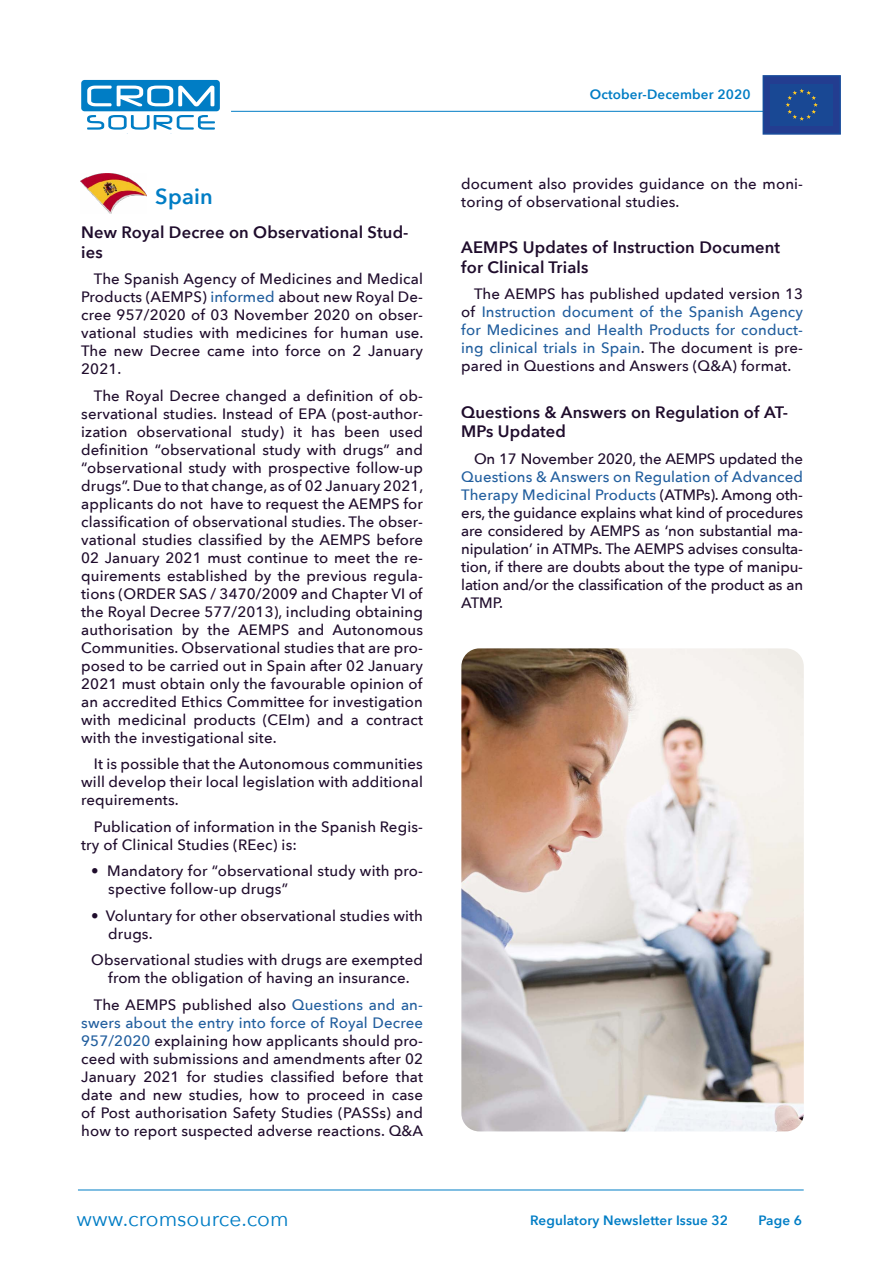
<style>
.page{position:relative;width:893px;height:1263px;background:#fff}
.page>*{position:absolute;margin:0;border:0;box-sizing:border-box;transform-origin:0 0}
.t1{font:600 21.75px "Avenir Next";letter-spacing:.01em;color:#007dc5}
.t2{font:21px "Avenir Next";color:#007dc5}
.t3{font:600 16.5px/19.8px "Avenir Next";letter-spacing:.01em;color:#1f0c2c}
.t4{font:500 15px/18px "Avenir Next";letter-spacing:.01em;color:#1f0c2c}
.t5{font:500 15px "Avenir Next";letter-spacing:-.01em;color:#1f0c2c}
.t6{font:500 15px "Avenir Next";letter-spacing:.01em;color:#215e9e}
.t7{font:600 13.5px "Avenir Next";letter-spacing:.01em;color:#007dc5}
.s1{color:#215e9e}
.s2{color:#1f0c2c}
</style>
<div class="page">
<hr style="left:231px;top:111px;width:573px;height:1px;background:#007dc5">
<div style="left:81px;top:80px;width:139px;height:31px;background:#007dc5;border-radius:3px"></div>
<svg style="left:87px;top:86px;width:127px;height:20px"></svg>
<svg style="left:87px;top:115px;width:128px;height:19px"></svg>
<div style="left:763px;top:75px;width:78px;height:60px;background:#233d90;border:2px solid #174b9b"></div>
<hr style="left:78px;top:1189px;width:726px;height:1px;background:#007dc5">
<div style="left:770px;top:84px;width:63px;height:42px;background:#194894"></div>
<svg style="left:786px;top:89px;width:32px;height:32px"></svg>
<img style="left:80px;top:174px;width:66px;height:39px">
<img style="left:461px;top:648px;width:343px;height:483px">
<h1 class="t1" style="left:155px;top:178px;width:59px">Spain</h1>
<p class="t3" style="left:81px;top:222px;width:329px">New Royal Decree on Observational Stud-</p>
<p class="t4" style="left:94px;top:270px;width:330px">The Spanish Agency of Medicines and Medical</p>
<p class="t4" style="left:81px;top:324px;width:344px">vational studies with medicines for human use.</p>
<p class="t3" style="left:81px;top:242px;width:23px">ies</p>
<p class="t4" style="left:81px;top:288px;width:343px">Products (AEMPS) <span class="s1">informed</span> about new Royal De-</p>
<p class="t4" style="left:81px;top:342px;width:343px">The new Decree came into force on 2 January<br>2021.</p>
<p class="t4" style="left:81px;top:306px;width:343px">cree 957/2020 of 03 November 2020 on obser-</p>
<p class="t4" style="left:94px;top:386px;width:331px">The Royal Decree changed a definition of ob-</p>
<p class="t4" style="left:81px;top:440px;width:344px;text-align:right">definition “observational study with drugs” and “observational study with prospective follow-up drugs .” Due to that change,as of 02 January 2021, have to request the AEMPS for</p>
<p class="t4" style="left:81px;top:404px;width:343px">servational studies. Instead of EPA (post-author-</p>
<p class="t4" style="left:137px;top:422px;width:97px">observational</p>
<p class="t4" style="left:241px;top:422px;width:44px">study)</p>
<p class="t4" style="left:311px;top:422px;width:25px">has</p>
<p class="t4" style="left:344px;top:422px;width:37px">been</p>
<p class="t4" style="left:389px;top:422px;width:35px">used</p>
<p class="t4" style="left:81px;top:422px;width:48px">ization</p>
<p class="t4" style="left:293px;top:422px;width:10px">it</p>
<p class="t4" style="left:81px;top:494px;width:123px">applicants do not</p>
<p class="t4" style="left:81px;top:530px;width:343px">vational studies classified by the AEMPS before</p>
<p class="t4" style="left:81px;top:512px;width:343px">classification of observational studies. The obser-</p>
<p class="t4" style="left:81px;top:548px;width:343px">02 January 2021 must continue to meet the re-</p>
<p class="t4" style="left:81px;top:602px;width:343px;text-align:right">the Royal Decree 577/2013 ,) including obtaining<br>Autonomous</p>
<p class="t4" style="left:81px;top:566px;width:343px">quirements established by the previous regula-</p>
<p class="t4" style="left:81px;top:584px;width:343px">tions (ORDER SAS / 3470/2009 and Chapter VI of</p>
<p class="t4" style="left:81px;top:620px;width:94px">authorisation</p>
<p class="t4" style="left:81px;top:656px;width:343px">posed to be carried out in Spain after 02 January</p>
<p class="t4" style="left:182px;top:620px;width:19px">by</p>
<p class="t4" style="left:207px;top:620px;width:24px">the</p>
<p class="t4" style="left:298px;top:620px;width:28px">and</p>
<p class="t4" style="left:238px;top:620px;width:53px">AEMPS</p>
<p class="t4" style="left:81px;top:638px;width:343px">Communities. Observational studies that are pro-</p>
<p class="t4" style="left:81px;top:674px;width:343px;text-align:right">2021 must obtain only the favourable opinion of an accredited Ethics Committee for investigation contract</p>
<p class="t4" style="left:81px;top:710px;width:197px">with<br>with the investigational site.</p>
<p class="t4" style="left:81px;top:755px;width:343px;text-align:justify;text-indent:13px">It is possible that the Autonomous communities will develop their local legislation with additional requirements.</p>
<p class="t4" style="left:81px;top:835px;width:217px">try of Clinical Studies (REec) is:</p>
<p class="t4" style="left:118px;top:710px;width:70px">medicinal</p>
<p class="t4" style="left:194px;top:710px;width:64px">products</p>
<p class="t4" style="left:317px;top:710px;width:28px">and</p>
<p class="t4" style="left:263px;top:710px;width:49px">(CEIm)</p>
<p class="t4" style="left:351px;top:710px;width:10px">a</p>
<p class="t4" style="left:94px;top:817px;width:330px">Publication of information in the Spanish Regis-</p>
<p class="t4" style="left:91px;top:862px;width:9px">•</p>
<p class="t4" style="left:107px;top:862px;width:317px">Mandatory for “observational study with pro-</p>
<p class="t4" style="left:108px;top:880px;width:181px">spective follow-up drugs“</p>
<p class="t4" style="left:106px;top:906px;width:319px">Voluntary for other observational studies with</p>
<p class="t4" style="left:91px;top:906px;width:9px">•</p>
<p class="t4" style="left:91px;top:920px;width:333px;line-height:26.5px;text-indent:17px">drugs.<br>Observational studies with drugs are exempted</p>
<p class="t4" style="left:108px;top:969px;width:303px">from the obligation of having an insurance.</p>
<p class="t6" style="left:81px;top:1010px;width:343px">swers about the entry into force of Royal Decree</p>
<p class="t4" style="left:94px;top:995px;width:330px">The AEMPS published also <span class="s1">Questions and an-</span></p>
<p class="t4" style="left:81px;top:1049px;width:343px">ceed with submissions and amendments after 02</p>
<p class="t4" style="left:81px;top:1031px;width:343px"><span class="s1">957/2020</span> explaining how applicants should pro-</p>
<p class="t4" style="left:396px;top:1067px;width:29px">that</p>
<p class="t4" style="left:187px;top:1067px;width:21px">for</p>
<p class="t4" style="left:271px;top:1067px;width:66px">classified</p>
<p class="t4" style="left:342px;top:1067px;width:48px">before</p>
<p class="t4" style="left:213px;top:1067px;width:51px">studies</p>
<p class="t4" style="left:143px;top:1067px;width:38px">2021</p>
<p class="t4" style="left:81px;top:1067px;width:56px">January</p>
<p class="t4" style="left:81px;top:1085px;width:344px">date<br>of Post authorisation Safety Studies (PASSs) and how to report suspected adverse reactions Q. &amp;A</p>
<p class="t4" style="left:119px;top:1085px;width:28px">and</p>
<p class="t4" style="left:189px;top:1085px;width:92px">studies, how</p>
<p class="t4" style="left:307px;top:1085px;width:60px">proceed</p>
<p class="t4" style="left:372px;top:1085px;width:14px">in</p>
<p class="t4" style="left:286px;top:1085px;width:16px">to</p>
<p class="t4" style="left:153px;top:1085px;width:31px">new</p>
<p class="t4" style="left:392px;top:1085px;width:33px">case</p>
<h2 class="t2" style="left:77px;top:1201px;width:214px">www.cromsource.com</h2>
<p class="t7" style="left:590px;top:83px;width:162px">October-December 2020</p>
<p class="t4" style="left:461px;top:174px;width:343px">document also provides guidance on the moni-</p>
<p class="t4" style="left:461px;top:192px;width:220px">toring of observational studies.</p>
<p class="t3" style="left:461px;top:237px;width:320px">AEMPS Updates of Instruction Document for Clinical Trials</p>
<p class="t4" style="left:461px;top:285px;width:343px;text-align:right">The AEMPS has published updated version 13 of <span class="s1">Instruction document of the Spanish Agency</span></p>
<p class="t4" style="left:461px;top:357px;width:331px">pared in Questions and Answers Q( &amp;A) format.</p>
<p class="t6" style="left:461px;top:317px;width:343px">for Medicines and Health Products for conduct-</p>
<p class="t6" style="left:461px;top:335px;width:343px">ing clinical trials in Spain<span class="s2">. The document is pre-</span></p>
<p class="t3" style="left:461px;top:401px;width:328px">Questions &amp; Answers on Regulation of AT-</p>
<p class="t5" style="left:474px;top:446px;width:330px">On 17 November 2020, the AEMPS updated the</p>
<p class="t6" style="left:461px;top:464px;width:343px">Questions &amp; Answers on Regulation of Advanced</p>
<p class="t5" style="left:461px;top:500px;width:343px">ers, the guidance explains what kind of procedures</p>
<p class="t3" style="left:461px;top:421px;width:106px">MPs Updated</p>
<p class="t6" style="left:461px;top:482px;width:343px">Therapy Medicinal Products <span class="s2">(ATMPs .) Among oth-</span></p>
<p class="t5" style="left:461px;top:518px;width:343px">are considered by AEMPS as ‘non substantial ma-</p>
<p class="t5" style="left:461px;top:536px;width:343px">nipulation’ in ATMPs. The AEMPS advises consulta-</p>
<p class="t5" style="left:461px;top:554px;width:343px">tion if, there are doubts about the type of manipu-</p>
<p class="t5" style="left:461px;top:572px;width:343px">lation and/or the classification of the product as an</p>
<p class="t4" style="left:461px;top:593px;width:42px">ATMP</p>
<p class="t4" style="left:499px;top:593px;width:5px">.</p>
<p class="t7" style="left:530px;top:1209px;width:200px">Regulatory Newsletter Issue 32</p>
<p class="t7" style="left:759px;top:1208px;width:45px">Page 6</p>
</div>
